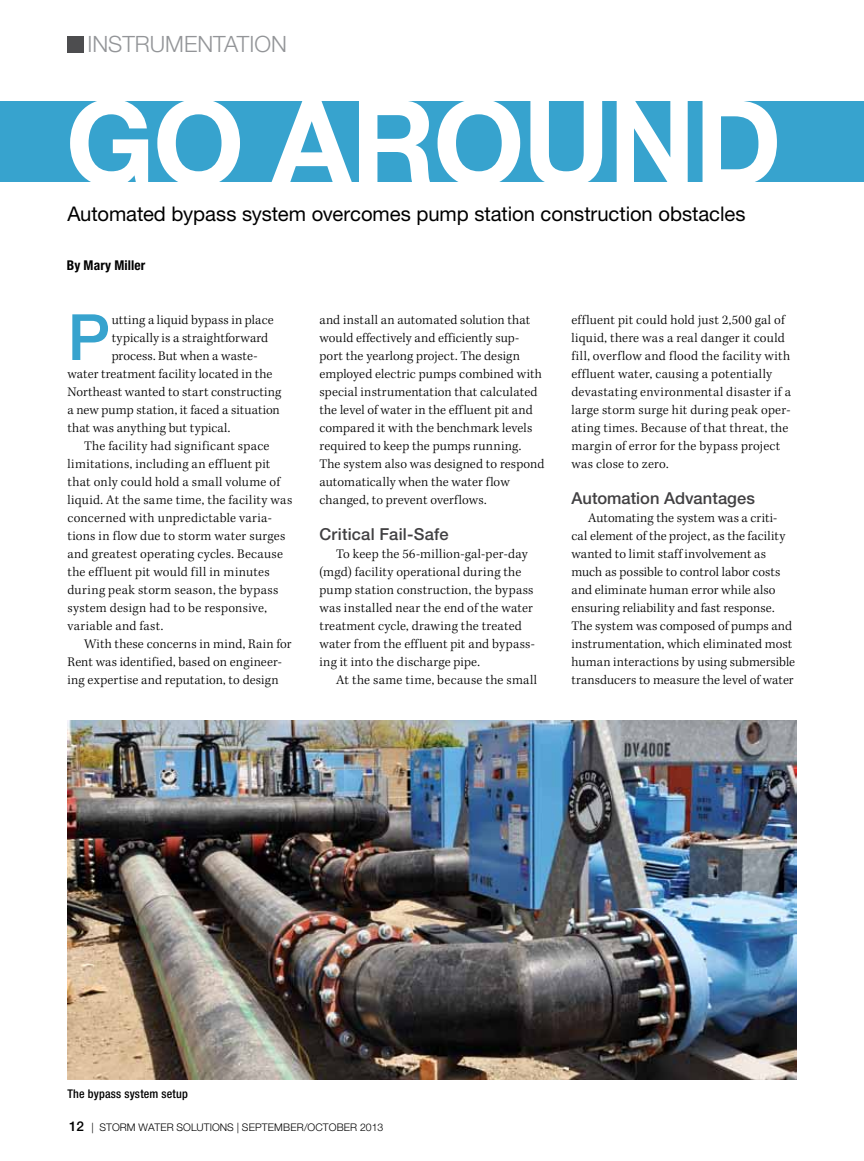
<style>
.page{position:relative;width:864px;height:1161px;background:#fff}
.page>*{position:absolute;margin:0;border:0;box-sizing:border-box;transform-origin:0 0}
.t1{font:700 117.75px "Helvetica Neue LT Std";letter-spacing:-.015em;color:#fff}
.t2{font:500 63.9px "Helvetica Neue LT Std";color:#37a3ce}
.t3{font:300 22.5px "Helvetica Neue LT Std";color:#939598}
.t4{font:20.25px "Helvetica Neue LT Std";letter-spacing:-.005em;color:#000}
.t5{font:500 16.5px "Helvetica Neue LT Std";letter-spacing:.005em;color:#414042}
.t6{font:300 13.5px/18px "Kepler Std";letter-spacing:.015em;color:#000}
.t7{font:700 condensed 13.5px "Helvetica Neue LT Std";letter-spacing:.01em;color:#000}
.t8{font:500 condensed 12px "Helvetica Neue LT Std";letter-spacing:.015em;color:#000}
.t9{font:300 10.5px "Helvetica Neue LT Std";color:#000}
.s1{font-weight:500;font-size:13.5px}
</style>
<div class="page">
<div style="left:0;top:101px;width:864px;height:81px;background:#37a3ce"></div>
<div style="left:68px;top:36px;width:16px;height:16px;background:#4d4d4f"></div>
<img style="left:68px;top:720px;width:728px;height:360px">
<h3 class="t3" style="left:87px;top:30px;width:15px">INSTRUMENTATION</h3>
<h1 class="t1" style="left:66px;top:70px;width:718px">GO AROUND</h1>
<h3 class="t4" style="left:67px;top:201px;width:680px">Automated bypass system overcomes pump station construction obstacles</h3>
<p class="t7" style="left:67px;top:257px;width:80px">By Mary Miller</p>
<h2 class="t2" style="left:68px;top:299px;width:44px">P</h2>
<p class="t6" style="left:112px;top:311px;width:163px">utting a liquid bypass in place</p>
<p class="t6" style="left:112px;top:329px;width:158px">typically is a straightforward</p>
<p class="t6" style="left:112px;top:347px;width:147px">process. But when a waste-</p>
<p class="t6" style="left:68px;top:365px;width:207px">water treatment facility located in the</p>
<p class="t6" style="left:68px;top:383px;width:215px">Northeast wanted to start constructing</p>
<p class="t6" style="left:68px;top:401px;width:214px">a new pump station, it faced a situation</p>
<p class="t6" style="left:68px;top:419px;width:164px">that was anything but typical.</p>
<p class="t6" style="left:84px;top:437px;width:187px">The facility had significant space</p>
<p class="t6" style="left:68px;top:455px;width:204px">limitations, including an effluent pit</p>
<p class="t6" style="left:68px;top:473px;width:214px">that only could hold a small volume of</p>
<p class="t6" style="left:68px;top:491px;width:226px">liquid. At the same time, the facility was</p>
<p class="t6" style="left:68px;top:509px;width:206px">concerned with unpredictable varia-</p>
<p class="t6" style="left:68px;top:527px;width:219px">tions in flow due to storm water surges</p>
<p class="t6" style="left:68px;top:545px;width:217px">and greatest operating cycles. Because</p>
<p class="t6" style="left:68px;top:563px;width:204px">the effluent pit would fill in minutes</p>
<p class="t6" style="left:68px;top:581px;width:212px">during peak storm season, the bypass</p>
<p class="t6" style="left:68px;top:599px;width:201px">system design had to be responsive,</p>
<p class="t6" style="left:68px;top:617px;width:97px">variable and fast.</p>
<p class="t6" style="left:84px;top:635px;width:209px">With these concerns in mind, Rain for</p>
<p class="t6" style="left:68px;top:653px;width:216px">Rent was identified, based on engineer-</p>
<p class="t6" style="left:68px;top:671px;width:213px">ing expertise and reputation, to design</p>
<p class="t6" style="left:320px;top:311px;width:226px">and install an automated solution that would effectively and efficiently sup&shy;port the yearlong project. The design employed electric pumps combined with special instrumentation that calculated the level of water in the effluent pit and compared it with the benchmark levels required to keep the pumps running.<br>The system also was designed to respond automatically when the water flow changed, to prevent overflows.</p>
<p class="t5" style="left:320px;top:524px;width:131px">Critical Fail-Safe</p>
<p class="t6" style="left:320px;top:545px;width:217px;text-indent:16px">To keep the 56-million-gal-per-day (mgd) facility operational during the pump station construction, the bypass was installed near the end of the water treatment cycle, drawing the treated water from the effluent pit and bypass&shy;ing it into the discharge pipe.</p>
<p class="t6" style="left:336px;top:671px;width:203px">At the same time, because the small</p>
<p class="t6" style="left:571px;top:311px;width:221px">effluent pit could hold just 2,500 gal of liquid, there was a real danger it could fill, overflow and flood the facility with effluent water, causing a potentially devastating environmental disaster if a large storm surge hit during peak oper&shy;ating times. Because of that threat, the margin of error for the bypass project was close to zero.</p>
<p class="t5" style="left:572px;top:488px;width:185px">Automation Advantages</p>
<p class="t6" style="left:572px;top:509px;width:225px;text-indent:16px">Automating the system was a criti&shy;cal element of the project, as the facility wanted to limit staff involvement as much as possible to control labor costs and eliminate human error while also ensuring reliability and fast response.<br>The system was composed of pumps and instrumentation, which eliminated most human interactions by using submersible transducers to measure the level of water</p>
<p class="t8" style="left:68px;top:1086px;width:122px">The bypass system setup</p>
<p class="t9" style="left:69px;top:1121px;width:316px"><span class="s1">12</span> | STORM WATER SOLUTIONS | SEPTEMBER/OCTOBER 2013</p>
</div>
